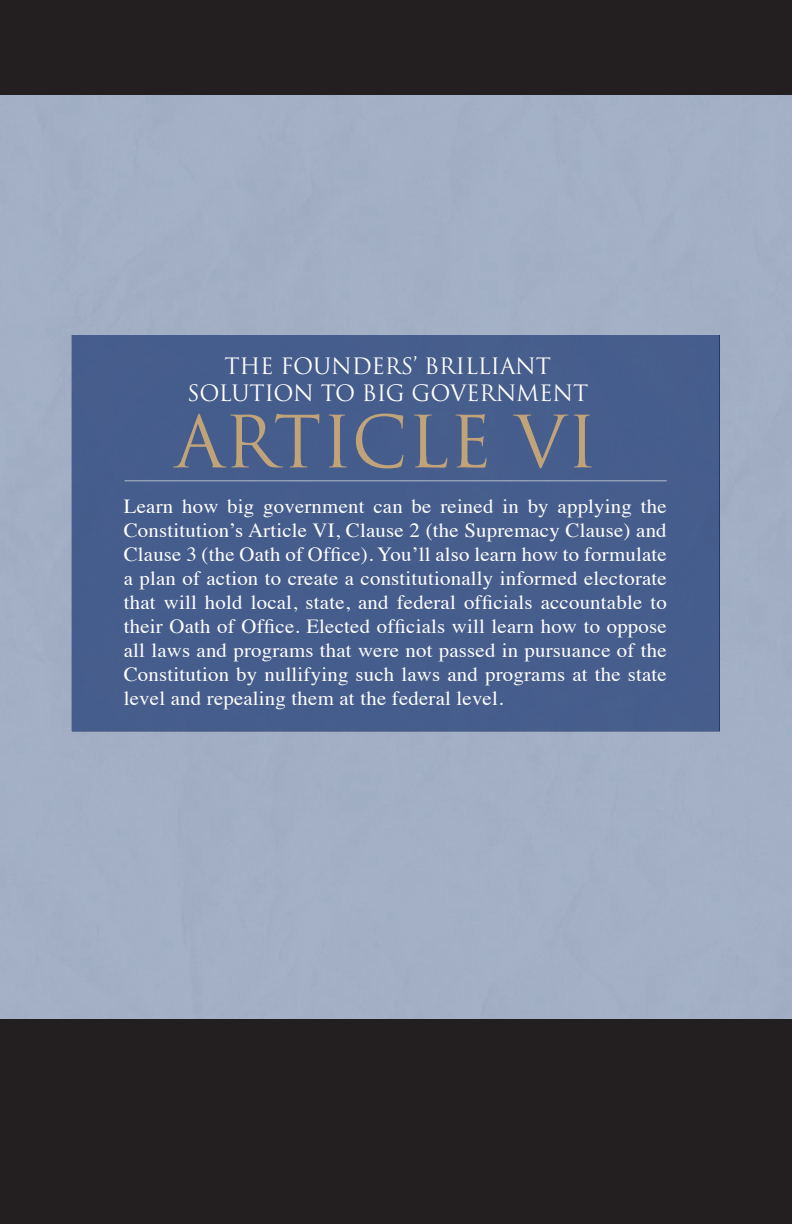
<style>
.page{position:relative;width:792px;height:1224px;background:#fff}
.page>*{position:absolute;margin:0;border:0;box-sizing:border-box;transform-origin:0 0}
.t1{font:70px "Trajan";color:#c1a37a}
.t2{font:22px/26.4px "Trajan";letter-spacing:-.01em;color:#fff;text-align:center}
.t3{font:20px/24px "Times";letter-spacing:.01em;color:#fff;text-align:justify;scale:1.04 1}
</style>
<div class="page">
<div style="left:0;top:94px;width:792px;height:926px;background:#a2afc4"></div>
<div style="left:0;top:0;width:792px;height:94px;background:#231f20"></div>
<div style="left:0;top:1020px;width:792px;height:204px;background:#231f20"></div>
<div style="left:72px;top:336px;width:648px;height:395px;background:#455d8d"></div>
<hr style="left:125px;top:480px;width:542px;height:1px;background:#fff">
<p class="t2" style="left:187px;top:353px;width:403px">THE FOUNDERS’ BRILLIANT<br>SOLUTION TO BIG GOVERNMENT</p>
<h1 class="t1" style="left:175px;top:400px;width:424px">ARTICLE VI</h1>
<p class="t3" style="left:124px;top:492px;width:524px">Learn how big government can be reined in by applying the Constitution’s Article VI, Clause 2 (the Supremacy Clause) and Clause 3 (the Oath of Office). You’ll also learn how to formulate a plan of action to create a constitutionally informed electorate that will hold local, state, and federal officials accountable to their Oath of Office. Elected officials will learn how to oppose all laws and programs that were not passed in pursuance of the Constitution by nullifying such laws and programs at the state level and repealing them at the federal level.</p>
</div>
